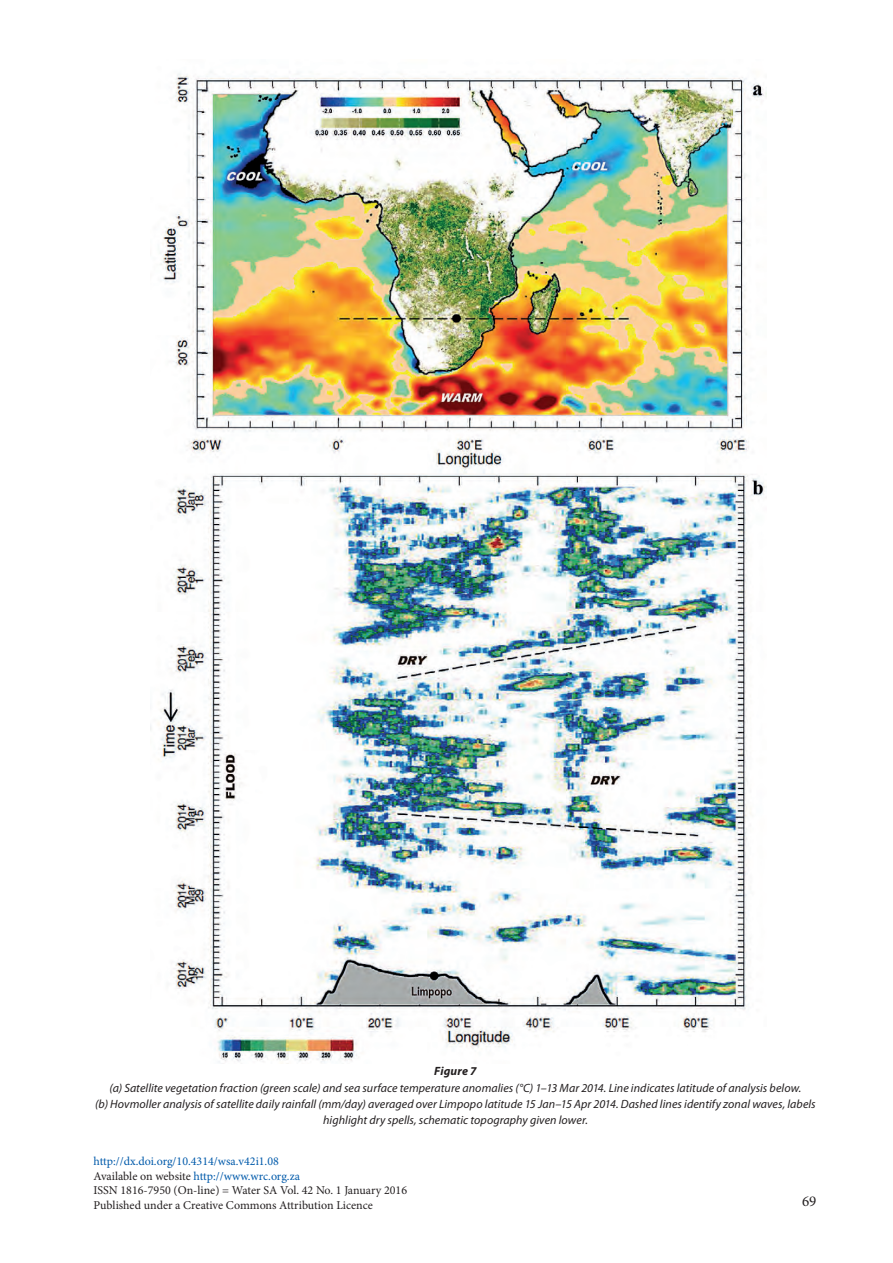
<style>
.page{position:relative;width:893px;height:1263px;background:#fff}
.page>*{position:absolute;margin:0;border:0;box-sizing:border-box;transform-origin:0 0}
.t1{font:15px "Minion Pro";color:#231f20}
.t2{font:italic 12px/16.2px "Myriad Pro";letter-spacing:.005em;color:#231f20;text-align:center}
.t3{font:12px/14.4px "Minion Pro";color:#231f20}
.t4{font:italic 700 12px "Myriad Pro";letter-spacing:.01em;color:#231f20}
.s1{color:#015aaa}
</style>
<div class="page">
<img style="left:157px;top:71px;width:609px;height:992px">
<p class="t4" style="left:434px;top:1063px;width:44px">Figure 7</p>
<p class="t2" style="left:95px;top:1080px;width:722px">(a) Satellite vegetation fraction (green scale) and sea surface temperature anomalies (°C) 1–13 Mar 2014. Line indicates latitude of analysis below.<br>(b) Hovmoller analysis of satellite daily rainfall (mm/day) averaged over Limpopo latitude 15 Jan–15 Apr 2014. Dashed lines identify zonal waves, labels highlight dry spells, schematic topography given lower.</p>
<p class="t3" style="left:94px;top:1154px;width:315px"><span class="s1">http://dx.doi.org/10.4314/wsa.v42i1.08<br></span>Available on website <span class="s1">http://www.wrc.org.za<br></span>ISSN 1816-7950 (On-line) = Water SA Vol. 42 No. 1 January 2016<br>Published under a Creative Commons Attribution Licence</p>
<p class="t1" style="left:802px;top:1191px;width:16px">69</p>
</div>
